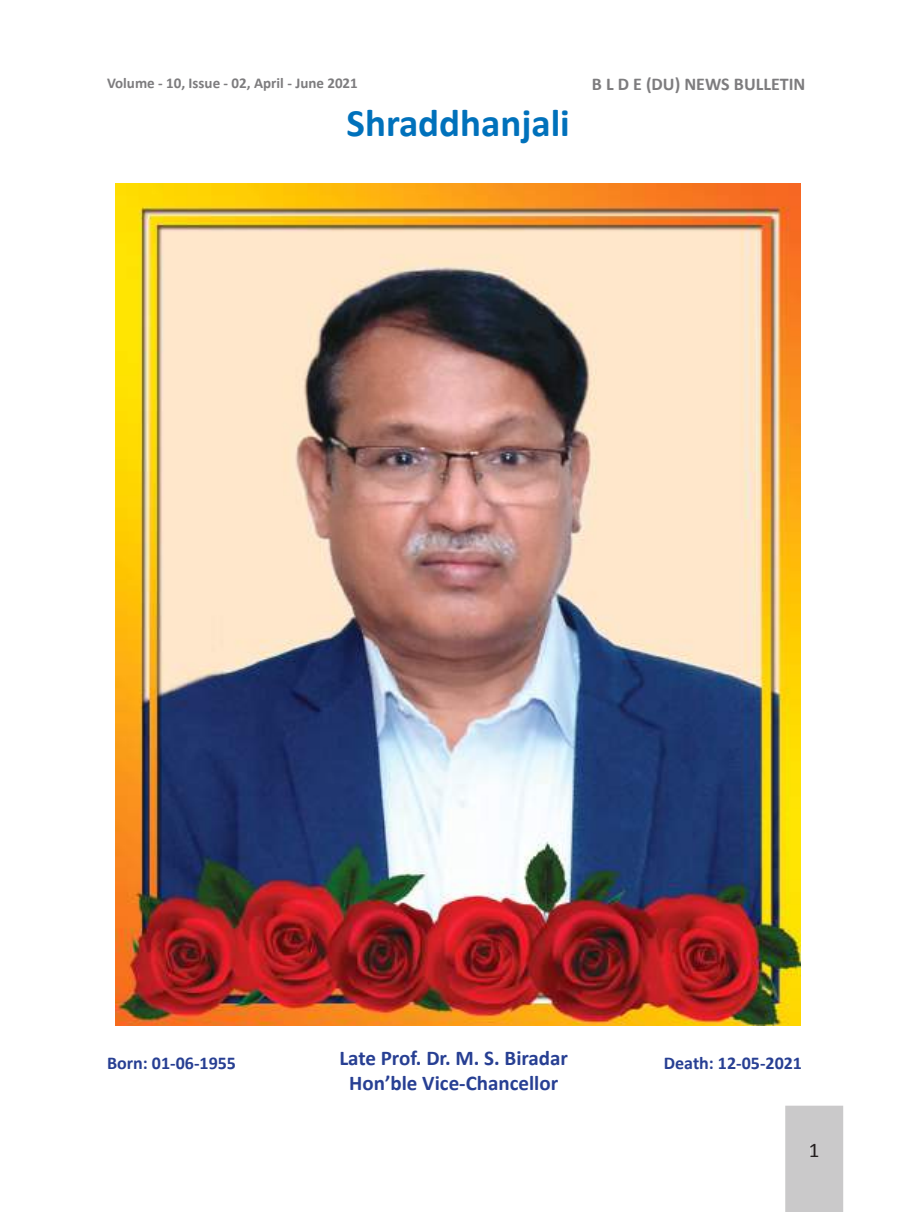
<style>
.page{position:relative;width:915px;height:1212px;background:#fff}
.page>*{position:absolute;margin:0;border:0;box-sizing:border-box;transform-origin:0 0}
.t1{font:700 39px "Calibri";color:#0071bb}
.t2{font:700 21px/25.2px "Calibri";color:#273f93;text-align:center}
.t3{font:21px "Calibri";color:#241f1f}
.t4{font:700 18px "Calibri";color:#273f93}
.t5{font:700 18px "Calibri";color:#7d7c7e}
.t6{font:700 15px "Calibri";color:#7d7c7e}
</style>
<div class="page">
<div style="left:785px;top:1106px;width:57px;height:106px;background:#cac9ca"></div>
<div style="left:810px;top:1143px;width:8px;height:13px;background:#cac9ca"></div>
<img style="left:116px;top:184px;width:684px;height:841px">
<p class="t6" style="left:107px;top:74px;width:252px">Volume - 10, Issue - 02, April - June 2021</p>
<h1 class="t1" style="left:346px;top:98px;width:225px">Shraddhanjali</h1>
<p class="t5" style="left:591px;top:72px;width:215px">B L D E (DU) NEWS BULLETIN</p>
<p class="t2" style="left:339px;top:1044px;width:230px">Late Prof. Dr. M. S. Biradar<br>Hon’ble Vice-Chancellor</p>
<p class="t4" style="left:107px;top:1052px;width:130px">Born: 01-06-1955</p>
<p class="t4" style="left:663px;top:1052px;width:140px">Death: 12-05-2021</p>
<p class="t3" style="left:808px;top:1136px;width:12px">1</p>
</div>
